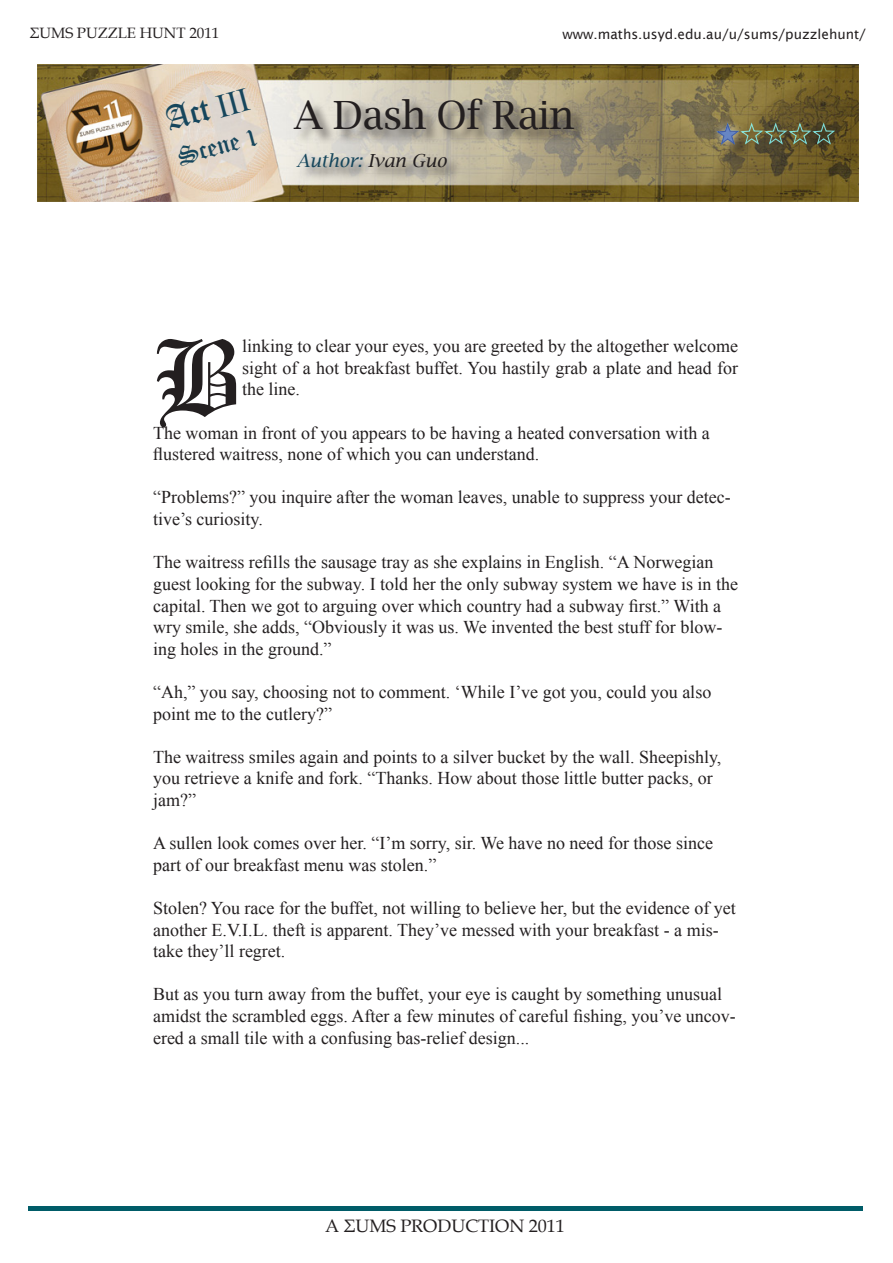
<style>
.page{position:relative;width:893px;height:1263px;background:#fff}
.page>*{position:absolute;margin:0;border:0;box-sizing:border-box;transform-origin:0 0}
.t1{font:105.6px "Old English Text";color:#231f20}
.t2{font:39px "Lucida Bright";letter-spacing:-.02em;color:#231f20}
.t3{font:33px "Old English Text";color:#16465c}
.t4{font:25.5px "Old English Text";color:#16465c}
.t5{font:18px/21.6px "Times New Roman";color:#231f20}
.t6{font:18px "Book Antiqua";color:#231f20}
.t7{font:italic 18px "Lucida Bright";color:#16465c}
.t8{font:15px "Book Antiqua";color:#231f20}
.t9{font:13.5px "Lucida Sans";color:#231f20}
.s1{font-family:"Times New Roman"}
.s2{color:#231f20}
</style>
<div class="page">
<div style="left:28px;top:1206px;width:835px;height:5px;background:#005c68"></div>
<img style="left:37px;top:65px;width:821px;height:137px">
<div style="left:294px;top:98px;width:295px;height:47px;background:#231f20;opacity:.75"></div>
<div style="left:298px;top:153px;width:164px;height:29px;background:#231f20;opacity:.75"></div>
<div style="left:720px;top:126px;width:36px;height:36px;background:#231f20;opacity:.75"></div>
<div style="left:709px;top:115px;width:38px;height:38px;background:#fff;opacity:.75"></div>
<svg style="left:715px;top:123px;width:122px;height:23px;background:#66694f"></svg>
<p class="t8" style="left:30px;top:22px;width:191px">ΣUMS PUZZLE HUNT 2011</p>
<p class="t9" style="left:562px;top:27px;width:305px">www.maths.usyd.edu.au/u/sums/puzzlehunt/</p>
<p class="t3" style="left:161px;top:99px;width:87px;rotate:-15deg">Act <span class="s1">III</span></p>
<p class="t4" style="left:174px;top:141px;width:84px;rotate:-15deg">Scene 1</p>
<p class="t2" style="left:294px;top:93px;width:282px">A Dash Of Rain</p>
<p class="t7" style="left:296px;top:150px;width:151px">Author: <span class="s2">Ivan Guo</span></p>
<p class="t1" style="left:153px;top:311px;width:91px">B</p>
<p class="t5" style="left:242px;top:335px;width:497px;text-align:justify">linking to clear your eyes, you are greeted by the altogether welcome sight of a hot breakfast buffet. You hastily grab a plate and head for the line.</p>
<p class="t5" style="left:153px;top:422px;width:558px">The woman in front of you appears to be having a heated conversation with a flustered waitress, none of which you can understand.</p>
<p class="t5" style="left:153px;top:486px;width:579px">“Problems?” you inquire after the woman leaves, unable to suppress your detec&shy;tive’s curiosity.</p>
<p class="t5" style="left:153px;top:551px;width:586px">The waitress refills the sausage tray as she explains in English. “A Norwegian guest looking for the subway. I told her the only subway system we have is in the capital. Then we got to arguing over which country had a subway first.” With a wry smile, she adds, “Obviously it was us. We invented the best stuff for blow&shy;ing holes in the ground.”</p>
<p class="t5" style="left:153px;top:681px;width:560px">“Ah,” you say, choosing not to comment. ‘While I’ve got you, could you also point me to the cutlery?”</p>
<p class="t5" style="left:153px;top:746px;width:570px">The waitress smiles again and points to a silver bucket by the wall. Sheepishly, you retrieve a knife and fork. “Thanks. How about those little butter packs, or jam?”</p>
<p class="t5" style="left:153px;top:832px;width:561px">A sullen look comes over her. “I’m sorry, sir. We have no need for those since part of our breakfast menu was stolen.”</p>
<p class="t5" style="left:153px;top:897px;width:584px">Stolen? You race for the buffet, not willing to believe her, but the evidence of yet another E.V.I.L. theft is apparent. They’ve messed with your breakfast - a mis&shy;take they’ll regret.</p>
<p class="t5" style="left:153px;top:983px;width:584px">But as you turn away from the buffet, your eye is caught by something unusual amidst the scrambled eggs. After a few minutes of careful fishing, you’ve uncov&shy;ered a small tile with a confusing bas-relief design...</p>
<p class="t6" style="left:325px;top:1213px;width:241px">A ΣUMS PRODUCTION 2011</p>
</div>
